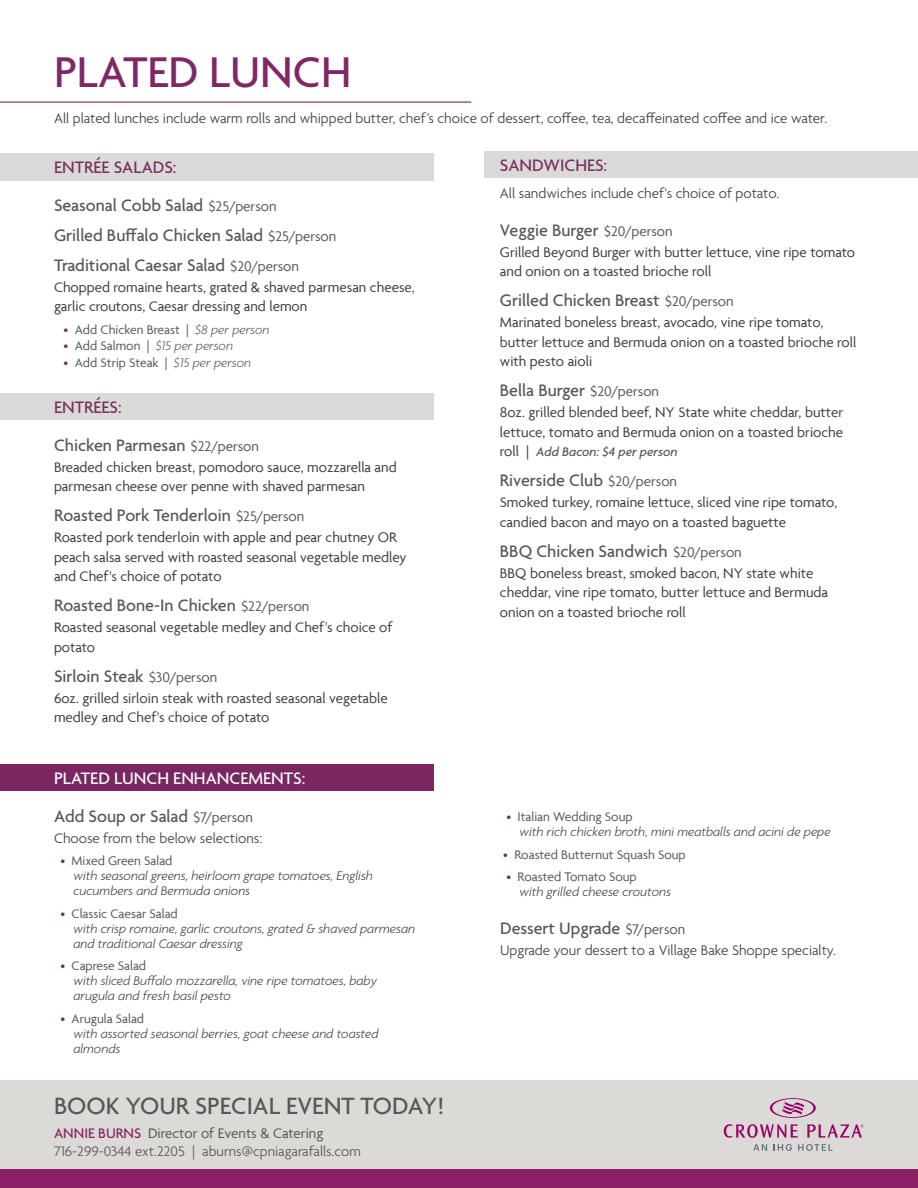
<style>
.page{position:relative;width:918px;height:1188px;background:#fff}
.page>*{position:absolute;margin:0;border:0;box-sizing:border-box;transform-origin:0 0}
.t1{font:500 46.5px "Agenda";color:#802865}
.t2{font:500 25.5px "Agenda";color:#57585a}
.t3{font:500 18px "Agenda";color:#57585a}
.t4{font:500 18px "Agenda";color:#773063}
.t5{font:500 18px "Agenda";color:#fff}
.t6{font:15px/19.5px "Agenda";color:#3e3e3f}
.t7{font:300 15px "Agenda";color:#3e3e3f}
.t8{font:300 15px/18px "Agenda";color:#57585a}
.t9{font:300 15px "Agenda";color:#413f41}
.t10{font:italic 300 13.5px "Agenda";color:#3e3e3f}
.t11{font:13.5px "Agenda";color:#57585a}
.t12{font:italic 500 13.5px "Agenda";color:#57585a}
.t13{font:italic 300 13.5px "Agenda";color:#57585a}
.s1{font-weight:400;font-size:15px}
.s2{font-weight:300;color:#7f2863}
.s3{font-weight:300;font-style:italic}
.s4{font-style:normal;color:#7f2863}
.s5{font-weight:400;font-style:normal}
.s6{font-weight:400;font-style:normal;font-size:15px;color:#3e3e3f}
.s7{font-weight:300;color:#712a5e}
.s8{font-weight:500;color:#8d2167}
.s9{font-weight:400}
</style>
<div class="page">
<div style="left:0;top:1080px;width:918px;height:108px;background:#dcdad6"></div>
<div style="left:0;top:1169px;width:918px;height:19px;background:#8c2067"></div>
<svg style="left:753px;top:1144px;width:14px;height:7px"></svg>
<svg style="left:774px;top:1144px;width:18px;height:7px"></svg>
<svg style="left:798px;top:1144px;width:35px;height:7px"></svg>
<svg style="left:724px;top:1098px;width:139px;height:40px"></svg>
<hr style="left:0;top:102px;width:471px;height:1px;background:#7f2663">
<div style="left:0;top:153px;width:433px;height:27px;background:#dbdad8"></div>
<div style="left:485px;top:151px;width:433px;height:27px;background:#dbdad8"></div>
<div style="left:0;top:393px;width:433px;height:27px;background:#dbdad8"></div>
<div style="left:0;top:764px;width:433px;height:27px;background:#7a2660"></div>
<p class="t1" style="left:54px;top:47px;width:299px">PLATED LUNCH</p>
<p class="t7" style="left:54px;top:110px;width:775px">All plated lunches include warm rolls and whipped butter, chef’s choice of dessert, coffee, tea, decaffeinated coffee and ice water.</p>
<p class="t4" style="left:54px;top:158px;width:124px">ENTRÉE SALADS:</p>
<p class="t3" style="left:54px;top:195px;width:224px">Seasonal Cobb Salad <span class="s1">$25/person</span></p>
<p class="t3" style="left:54px;top:225px;width:284px">Grilled Buffalo Chicken Salad <span class="s1">$25/person</span></p>
<p class="t3" style="left:54px;top:255px;width:247px">Traditional Caesar Salad <span class="s1">$20/person</span></p>
<p class="t6" style="left:54px;top:277px;width:362px">Chopped romaine hearts, grated &amp; shaved parmesan cheese, garlic croutons, Caesar dressing and lemon</p>
<p class="t11" style="left:64px;top:321px;width:207px"><span class="s2">•</span> Add Chicken Breast | <span class="s3">$8 per person</span></p>
<p class="t13" style="left:64px;top:338px;width:171px"><span class="s4">•</span> <span class="s5">Add Salmon |</span> $15 per person</p>
<p class="t11" style="left:64px;top:354px;width:189px"><span class="s2">•</span> Add Strip Steak | <span class="s3">$15 per person</span></p>
<p class="t4" style="left:500px;top:156px;width:109px">SANDWICHES:</p>
<p class="t7" style="left:500px;top:185px;width:281px">All sandwiches include chef's choice of potato.</p>
<p class="t3" style="left:500px;top:220px;width:174px">Veggie Burger <span class="s1">$20/person</span></p>
<p class="t6" style="left:500px;top:242px;width:357px">Grilled Beyond Burger with butter lettuce, vine ripe tomato and onion on a toasted brioche roll</p>
<p class="t3" style="left:500px;top:291px;width:235px">Grilled Chicken Breast <span class="s1">$20/person</span></p>
<p class="t6" style="left:500px;top:312px;width:358px">Marinated boneless breast, avocado, vine ripe tomato, butter lettuce and Bermuda onion on a toasted brioche roll with pesto aioli</p>
<p class="t3" style="left:500px;top:381px;width:161px">Bella Burger <span class="s1">$20/person</span></p>
<p class="t6" style="left:500px;top:402px;width:345px">8oz. grilled blended beef, NY State white cheddar, butter lettuce, tomato and Bermuda onion on a toasted brioche</p>
<p class="t12" style="left:500px;top:444px;width:179px"><span class="s6">roll |</span> Add Bacon: $4 per person</p>
<p class="t3" style="left:500px;top:471px;width:179px">Riverside Club <span class="s1">$20/person</span></p>
<p class="t6" style="left:500px;top:492px;width:339px">Smoked turkey, romaine lettuce, sliced vine ripe tomato, candied bacon and mayo on a toasted baguette</p>
<p class="t3" style="left:500px;top:541px;width:243px">BBQ Chicken Sandwich <span class="s1">$20/person</span></p>
<p class="t6" style="left:500px;top:563px;width:330px">BBQ boneless breast, smoked bacon, NY state white cheddar, vine ripe tomato, butter lettuce and Bermuda onion on a toasted brioche roll</p>
<p class="t4" style="left:54px;top:398px;width:69px">ENTRÉES:</p>
<p class="t3" style="left:54px;top:435px;width:207px">Chicken Parmesan <span class="s1">$22/person</span></p>
<p class="t6" style="left:54px;top:457px;width:344px">Breaded chicken breast, pomodoro sauce, mozzarella and parmesan cheese over penne with shaved parmesan</p>
<p class="t3" style="left:54px;top:506px;width:252px">Roasted Pork Tenderloin <span class="s1">$25/person</span></p>
<p class="t6" style="left:54px;top:527px;width:354px">Roasted pork tenderloin with apple and pear chutney OR peach salsa served with roasted seasonal vegetable medley and Chef's choice of potato</p>
<p class="t3" style="left:54px;top:596px;width:257px">Roasted Bone-In Chicken <span class="s1">$22/person</span></p>
<p class="t6" style="left:54px;top:617px;width:340px">Roasted seasonal vegetable medley and Chef's choice of potato</p>
<p class="t3" style="left:54px;top:666px;width:165px">Sirloin Steak <span class="s1">$30/person</span></p>
<p class="t6" style="left:54px;top:688px;width:335px">6oz. grilled sirloin steak with roasted seasonal vegetable medley and Chef's choice of potato</p>
<p class="t5" style="left:54px;top:769px;width:253px">PLATED LUNCH ENHANCEMENTS:</p>
<p class="t3" style="left:54px;top:806px;width:201px">Add Soup or Salad <span class="s1">$7/person</span></p>
<p class="t9" style="left:54px;top:830px;width:210px">Choose from the below selections:</p>
<p class="t11" style="left:60px;top:853px;width:113px"><span class="s7">•</span> Mixed Green Salad</p>
<p class="t10" style="left:73px;top:868px;width:301px">with seasonal greens, heirloom grape tomatoes, English</p>
<p class="t10" style="left:73px;top:883px;width:178px">cucumbers and Bermuda onions</p>
<p class="t11" style="left:60px;top:905px;width:119px"><span class="s7">•</span> Classic Caesar Salad</p>
<p class="t10" style="left:73px;top:920px;width:343px">with crisp romaine, garlic croutons, grated &amp; shaved parmesan</p>
<p class="t10" style="left:73px;top:935px;width:171px">and traditional Caesar dressing</p>
<p class="t11" style="left:60px;top:958px;width:87px"><span class="s7">•</span> Caprese Salad</p>
<p class="t10" style="left:73px;top:973px;width:305px">with sliced Buffalo mozzarella, vine ripe tomatoes, baby</p>
<p class="t10" style="left:73px;top:988px;width:159px">arugula and fresh basil pesto</p>
<p class="t11" style="left:60px;top:1010px;width:85px"><span class="s7">•</span> Arugula Salad</p>
<p class="t10" style="left:73px;top:1025px;width:307px">with assorted seasonal berries, goat cheese and toasted</p>
<p class="t10" style="left:73px;top:1040px;width:49px">almonds</p>
<h2 class="t2" style="left:54px;top:1092px;width:392px">BOOK YOUR SPECIAL EVENT TODAY!</h2>
<p class="t8" style="left:54px;top:1125px;width:308px"><span class="s8">ANNIE BURNS</span> <span class="s9">Director of Events &amp; Catering<br></span>716-299-0344 ext.2205 | aburns@cpniagarafalls.com</p>
<p class="t11" style="left:506px;top:809px;width:128px"><span class="s7">•</span> Italian Wedding Soup</p>
<p class="t10" style="left:519px;top:824px;width:313px">with rich chicken broth, mini meatballs and acini de pepe</p>
<p class="t11" style="left:503px;top:846px;width:184px"><span class="s7">•</span> Roasted Butternut Squash Soup</p>
<p class="t11" style="left:506px;top:869px;width:132px"><span class="s7">•</span> Roasted Tomato Soup</p>
<p class="t10" style="left:519px;top:884px;width:153px">with grilled cheese croutons</p>
<p class="t3" style="left:500px;top:918px;width:187px">Dessert Upgrade <span class="s1">$7/person</span></p>
<p class="t9" style="left:500px;top:942px;width:338px">Upgrade your dessert to a Village Bake Shoppe specialty.</p>
</div>
